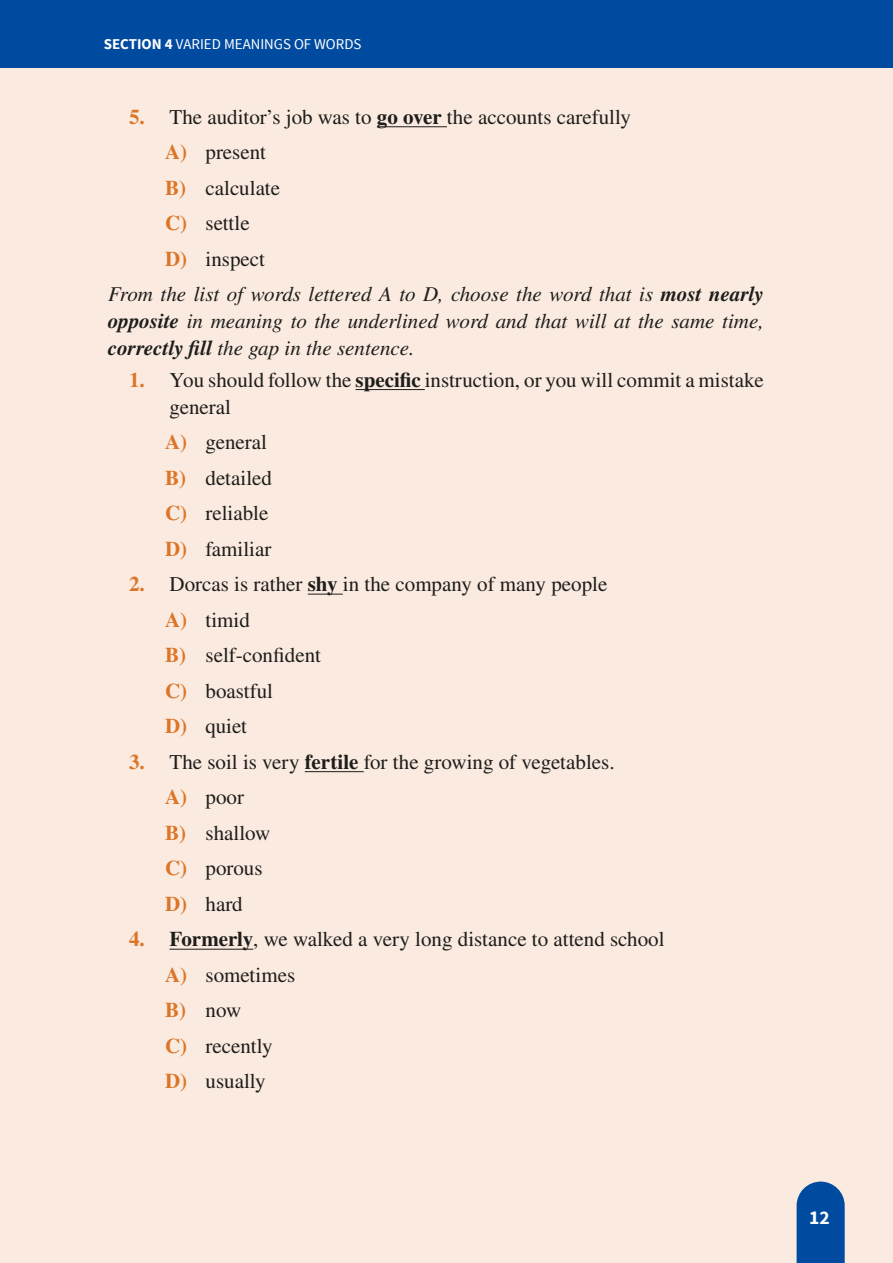
<style>
.page{position:relative;width:893px;height:1263px;background:#faeadf}
.page>*{position:absolute;margin:0;border:0;box-sizing:border-box;transform-origin:0 0}
.Review_Questions_indent{font:21px/27px "STIX General";color:#1d1d1b}
.Review_Questions_indent_sub{font:21px "STIX General";color:#1d1d1b}
.Review_Questions_Bodytext{font:italic 21px/27px "STIX General";color:#1d1d1b;text-align:justify}
.t1{font:700 19.5px "Source Sans Pro";color:#fff}
.t2{font:15px "Source Sans Pro";color:#fff}
.s1{font-weight:700}
.s2{font-weight:700;color:#dc7527}
</style>
<div class="page">
<div style="left:0;top:0;width:893px;height:68px;background:#004b9f"></div>
<svg style="left:797px;top:1181px;width:48px;height:82px;background:#1256a3"></svg>
<hr style="left:377px;top:126px;width:70px;height:1px;background:#1d1d1b">
<hr style="left:356px;top:389px;width:69px;height:1px;background:#1d1d1b">
<hr style="left:308px;top:594px;width:35px;height:1px;background:#1d1d1b">
<hr style="left:305px;top:771px;width:59px;height:1px;background:#1d1d1b">
<hr style="left:170px;top:949px;width:83px;height:1px;background:#1d1d1b">
<p class="t2" style="left:104px;top:35px;width:259px"><span class="s1">SECTION 4</span> VARIED MEANINGS OF WORDS</p>
<p class="Review_Questions_indent" style="left:129px;top:104px;width:503px"><span class="s2">5.</span> The auditor’s job was to <span class="s1">go over</span> the accounts carefully</p>
<p class="Review_Questions_indent_sub" style="left:165px;top:138px;width:103px"><span class="s2">A)</span> present</p>
<p class="Review_Questions_indent_sub" style="left:165px;top:173px;width:117px"><span class="s2">B)</span> calculate</p>
<p class="Review_Questions_indent_sub" style="left:165px;top:209px;width:86px"><span class="s2">C)</span> settle</p>
<p class="Review_Questions_indent_sub" style="left:165px;top:244px;width:101px"><span class="s2">D)</span> inspect</p>
<p class="Review_Questions_Bodytext" style="left:108px;top:280px;width:657px">From the list of words lettered A to D, choose the word that is <span class="s1">most nearly opposite</span> in meaning to the underlined word and that will at the same time, <span class="s1">correctly fill</span> the gap in the sentence.</p>
<p class="Review_Questions_indent" style="left:170px;top:367px;width:596px;text-indent:-40px"><span class="s2">1.</span> You should follow the <span class="s1">specific</span> instruction, or you will commit a mistake general</p>
<p class="Review_Questions_indent_sub" style="left:165px;top:428px;width:103px"><span class="s2">A)</span> general</p>
<p class="Review_Questions_indent_sub" style="left:165px;top:463px;width:109px"><span class="s2">B)</span> detailed</p>
<p class="Review_Questions_indent_sub" style="left:165px;top:499px;width:105px"><span class="s2">C)</span> reliable</p>
<p class="Review_Questions_indent_sub" style="left:165px;top:534px;width:108px"><span class="s2">D)</span> familiar</p>
<p class="Review_Questions_indent" style="left:129px;top:571px;width:480px"><span class="s2">2.</span> Dorcas is rather <span class="s1">shy</span> in the company of many people</p>
<p class="Review_Questions_indent_sub" style="left:165px;top:605px;width:86px"><span class="s2">A)</span> timid</p>
<p class="Review_Questions_indent_sub" style="left:165px;top:641px;width:158px"><span class="s2">B)</span> self-confident</p>
<p class="Review_Questions_indent_sub" style="left:165px;top:676px;width:109px"><span class="s2">C)</span> boastful</p>
<p class="Review_Questions_indent_sub" style="left:165px;top:712px;width:84px"><span class="s2">D)</span> quiet</p>
<p class="Review_Questions_indent" style="left:129px;top:749px;width:487px"><span class="s2">3.</span> The soil is very <span class="s1">fertile</span> for the growing of vegetables.</p>
<p class="Review_Questions_indent_sub" style="left:165px;top:783px;width:80px"><span class="s2">A)</span> poor</p>
<p class="Review_Questions_indent_sub" style="left:165px;top:818px;width:107px"><span class="s2">B)</span> shallow</p>
<p class="Review_Questions_indent_sub" style="left:165px;top:854px;width:99px"><span class="s2">C)</span> porous</p>
<p class="Review_Questions_indent_sub" style="left:165px;top:889px;width:79px"><span class="s2">D)</span> hard</p>
<p class="Review_Questions_indent" style="left:129px;top:926px;width:537px"><span class="s2">4.</span> <span class="s1">Formerly</span>, we walked a very long distance to attend school</p>
<p class="Review_Questions_indent_sub" style="left:165px;top:960px;width:132px"><span class="s2">A)</span> sometimes</p>
<p class="Review_Questions_indent_sub" style="left:165px;top:996px;width:78px"><span class="s2">B)</span> now</p>
<p class="Review_Questions_indent_sub" style="left:165px;top:1031px;width:109px"><span class="s2">C)</span> recently</p>
<p class="Review_Questions_indent_sub" style="left:165px;top:1067px;width:102px"><span class="s2">D)</span> usually</p>
<p class="t1" style="left:809px;top:1205px;width:22px">12</p>
</div>
